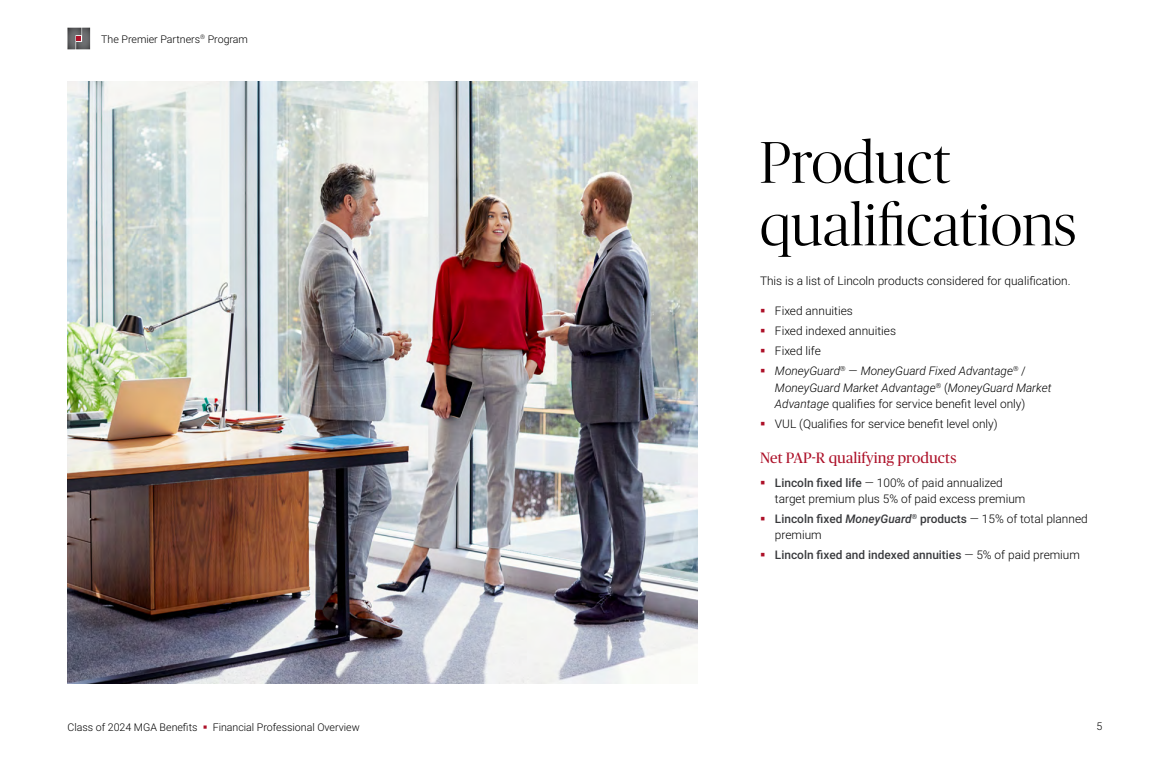
<style>
.page{position:relative;width:1170px;height:765px;background:#fff}
.page>*{position:absolute;margin:0;border:0;box-sizing:border-box;transform-origin:0 0}
.Headline{font:300 58.75px/62.5px "Publico Banner";letter-spacing:.005em;color:#000}
.Subheader_2{font:15px "Publico Headline";letter-spacing:.005em;color:#ad1129}
.Body_Copy{font:300 11.88px/16.2px "Roboto";color:#000}
.t1{font:italic 300 11.88px/16.2px "Roboto";color:#000}
.t2{font:500 11.88px "Roboto";color:#393a3d}
.t3{font:300 10.62px "Roboto";color:#000}
.s1{font-style:normal}
.s2{font-weight:500;color:#393a3d}
.s3{font-weight:500;font-style:italic;color:#393a3d}
.s4{font-weight:300;color:#000}
.s5{color:#ad1129}
</style>
<div class="page">
<svg style="left:68px;top:28px;width:22px;height:21px"></svg>
<img style="left:68px;top:82px;width:630px;height:601px">
<p class="t3" style="left:101px;top:31px;width:148px">The Premier Partners<sup>®</sup> Program</p>
<h1 class="Headline" style="left:760px;top:128px;width:318px">Product qualifications</h1>
<p class="Body_Copy" style="left:760px;top:273px;width:312px">This is a list of Lincoln products considered for qualification.</p>
<p class="Body_Copy" style="left:775px;top:303px;width:79px">Fixed annuities</p>
<p class="Body_Copy" style="left:775px;top:323px;width:123px">Fixed indexed annuities</p>
<p class="Body_Copy" style="left:775px;top:343px;width:47px">Fixed life</p>
<p class="t1" style="left:775px;top:363px;width:278px">MoneyGuard<sup>®</sup> <span class="s1">—</span> MoneyGuard Fixed Advantage<sup>®</sup> <span class="s1">/<br></span>MoneyGuard Market Advantage<sup>®</sup> <span class="s1">(</span>MoneyGuard Market<br>Advantage <span class="s1">qualifies for service benefit level only)</span></p>
<p class="Body_Copy" style="left:775px;top:415px;width:224px">VUL (Qualifies for service benefit level only)</p>
<h2 class="Subheader_2" style="left:760px;top:447px;width:198px">Net PAP-R qualifying products</h2>
<p class="Body_Copy" style="left:775px;top:474px;width:252px"><span class="s2">Lincoln fixed life</span> — 100% of paid annualized target premium plus 5% of paid excess premium</p>
<p class="Body_Copy" style="left:775px;top:510px;width:314px"><span class="s2">Lincoln fixed</span> <span class="s3">MoneyGuard</span><sup>®</sup> <span class="s2">products</span> — 15% of total planned premium</p>
<p class="t2" style="left:775px;top:547px;width:307px">Lincoln fixed and indexed annuities <span class="s4">— 5% of paid premium</span></p>
<p class="t3" style="left:68px;top:719px;width:294px">Class of 2024 MGA Benefits <span class="s5">▪</span> Financial Professional Overview</p>
<p class="t3" style="left:1097px;top:719px;width:7px">5</p>
</div>
